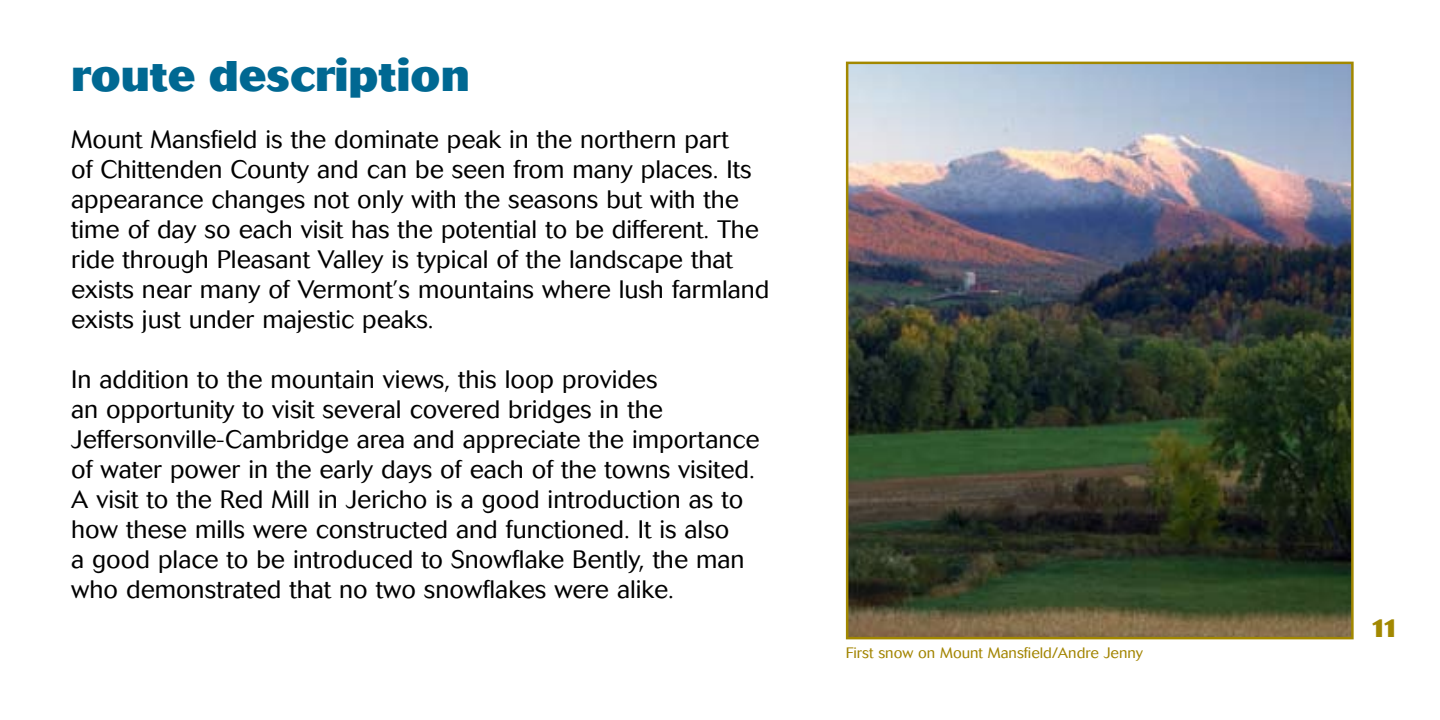
<style>
.page{position:relative;width:1440px;height:720px;background:#fff}
.page>*{position:absolute;margin:0;border:0;box-sizing:border-box;transform-origin:0 0}
.t1{font:800 42.5px "Cosmos";color:#006892}
.t2{font:300 25px/30px "Cosmos";color:#000}
.t3{font:800 25px "Cosmos";color:#a28800}
.t4{font:300 15px "Cosmos";color:#a28400}
</style>
<div class="page">
<img style="left:849px;top:65px;width:502px;height:571px">
<div style="left:846px;top:62px;width:508px;height:577px;border:2px solid #a28800"></div>
<h1 class="t1" style="left:71px;top:51px;width:400px">route description</h1>
<p class="t2" style="left:71px;top:125px;width:700px">Mount Mansfield is the dominate peak in the northern part<br>of Chittenden County and can be seen from many places. Its appearance changes not only with the seasons but with the time of day so each visit has the potential to be different. The ride through Pleasant Valley is typical of the landscape that exists near many of Vermont’s mountains where lush farmland exists just under majestic peaks.</p>
<p class="t2" style="left:71px;top:365px;width:690px">In addition to the mountain views, this loop provides<br>an opportunity to visit several covered bridges in the Jeffersonville-Cambridge area and appreciate the importance of water power in the early days of each of the towns visited.<br>A visit to the Red Mill in Jericho is a good introduction as to how these mills were constructed and functioned. It is also<br>a good place to be introduced to Snowflake Bently, the man who demonstrated that no two snowflakes were alike.</p>
<p class="t4" style="left:846px;top:644px;width:299px">First snow on Mount Mansfield/Andre Jenny</p>
<p class="t3" style="left:1370px;top:613px;width:31px">11</p>
</div>
